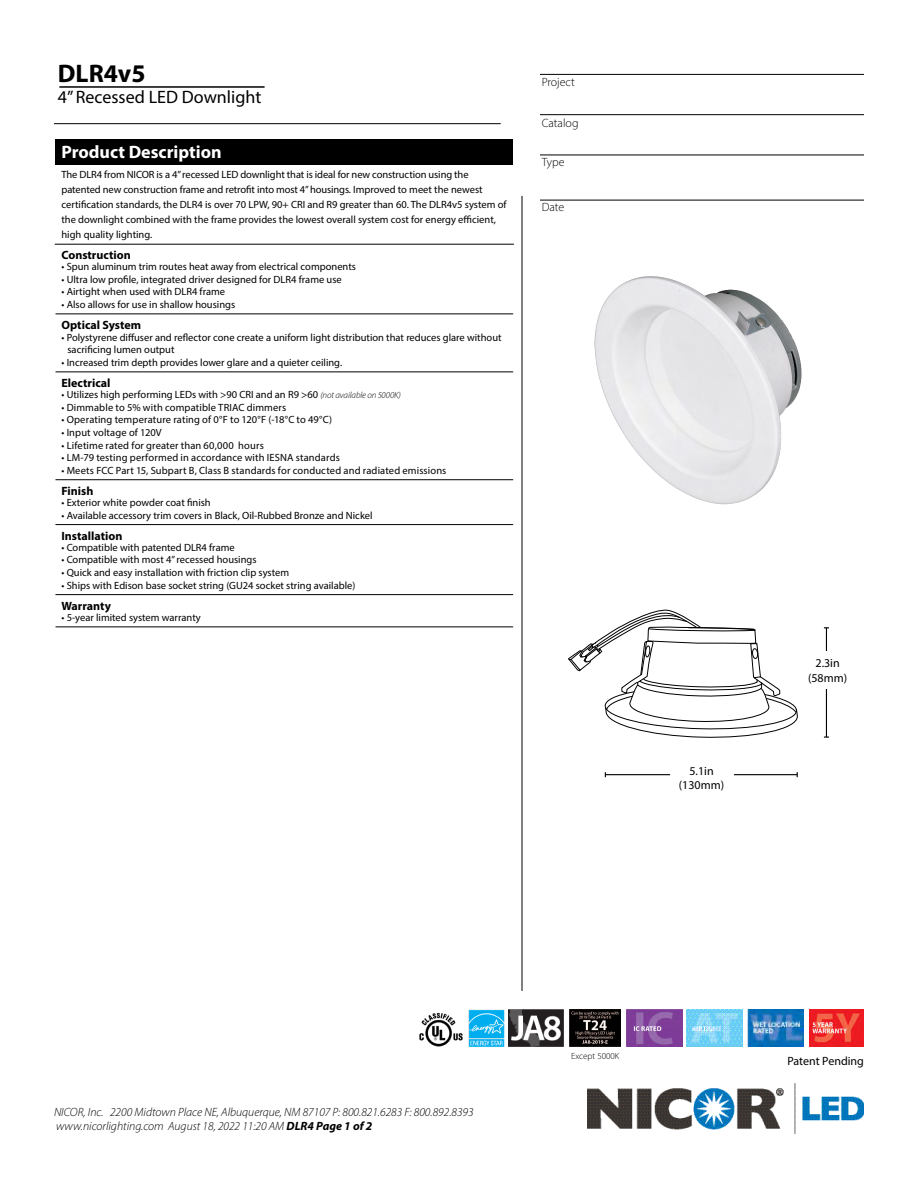
<style>
.page{position:relative;width:918px;height:1188px;background:#fff}
.page>*{position:absolute;margin:0;border:0;box-sizing:border-box;transform-origin:0 0}
.t1{font:700 25.5px "Myriad Pro";color:#000}
.t2{font:18px "Myriad Pro";color:#000}
.t3{font:700 18px "Myriad Pro";color:#fff}
.t4{font:italic 300 12px/14.4px "Myriad Pro";color:#000}
.t5{font:700 12px "Myriad Pro";color:#000}
.t6{font:12px/14.4px "Myriad Pro";color:#000;text-align:center}
.t7{font:300 12px "Myriad Pro";color:#000}
.t8{font:10.5px/15px "Myriad Pro";color:#000}
.t9{font:300 9px "Myriad Pro";color:#000}
.s1{font-weight:300;font-style:italic;font-size:9px}
.s2{font-weight:700}
</style>
<div class="page">
<img style="left:587px;top:1084px;width:277px;height:50px">
<hr style="left:522px;top:196px;width:1px;height:795px;background:#000">
<hr style="left:54px;top:123px;width:447px;height:1px;background:#000">
<hr style="left:59px;top:86px;width:206px;height:2px;background:#000">
<div style="left:56px;top:139px;width:457px;height:25px;background:#000"></div>
<hr style="left:55px;top:244px;width:459px;height:1px;background:#000">
<hr style="left:56px;top:314px;width:457px;height:1px;background:#000">
<hr style="left:56px;top:372px;width:457px;height:1px;background:#000">
<hr style="left:56px;top:479px;width:457px;height:1px;background:#000">
<hr style="left:56px;top:524px;width:457px;height:1px;background:#000">
<hr style="left:56px;top:594px;width:457px;height:1px;background:#000">
<hr style="left:56px;top:627px;width:457px;height:1px;background:#000">
<hr style="left:540px;top:155px;width:324px;height:1px;background:#000">
<hr style="left:540px;top:200px;width:324px;height:1px;background:#000">
<hr style="left:540px;top:114px;width:324px;height:1px;background:#000">
<hr style="left:540px;top:74px;width:324px;height:1px;background:#000">
<svg style="left:568px;top:609px;width:230px;height:129px"></svg>
<img style="left:594px;top:277px;width:208px;height:228px">
<img style="left:468px;top:1010px;width:37px;height:36px">
<img style="left:809px;top:1009px;width:55px;height:37px">
<img style="left:747px;top:1009px;width:56px;height:38px">
<img style="left:419px;top:1012px;width:44px;height:35px">
<img style="left:627px;top:1009px;width:55px;height:38px">
<img style="left:687px;top:1009px;width:55px;height:38px">
<img style="left:509px;top:1009px;width:55px;height:37px">
<hr style="left:605px;top:774px;width:192px;height:1px;background:#000">
<hr style="left:826px;top:628px;width:1px;height:109px;background:#000">
<div style="left:670px;top:764px;width:64px;height:28px;background:#fff"></div>
<div style="left:805px;top:652px;width:47px;height:37px;background:#fff"></div>
<img style="left:570px;top:1010px;width:51px;height:36px">
<h1 class="t1" style="left:58px;top:56px;width:89px">DLR4v5</h1>
<h2 class="t2" style="left:58px;top:86px;width:205px">4” Recessed LED Downlight</h2>
<h2 class="t3" style="left:62px;top:141px;width:162px">Product Description</h2>
<p class="t8" style="left:62px;top:167px;width:447px">The DLR4 from NICOR is a 4” recessed LED downlight that is ideal for new construction using the patented new construction frame and retrofit into most 4” housings. Improved to meet the newest certification standards, the DLR4 is over 70 LPW, 90+ CRI and R9 greater than 60. The DLR4v5 system of the downlight combined with the frame provides the lowest overall system cost for energy efficient, high quality lighting.</p>
<p class="t5" style="left:62px;top:247px;width:71px">Construction</p>
<p class="t8" style="left:62px;top:259px;width:296px">• Spun aluminum trim routes heat away from electrical components</p>
<p class="t8" style="left:62px;top:271px;width:282px">• Ultra low profile, integrated driver designed for DLR4 frame use</p>
<p class="t8" style="left:62px;top:284px;width:165px">• Airtight when used with DLR4 frame</p>
<p class="t8" style="left:62px;top:297px;width:175px">• Also allows for use in shallow housings</p>
<p class="t5" style="left:62px;top:317px;width:81px">Optical System</p>
<p class="t8" style="left:67px;top:331px;width:436px;line-height:12.6px;text-indent:-6px">• Polystyrene diffuser and reflector cone create a uniform light distribution that reduces glare without sacrificing lumen output</p>
<p class="t8" style="left:62px;top:355px;width:282px">• Increased trim depth provides lower glare and a quieter ceiling.</p>
<p class="t5" style="left:62px;top:375px;width:51px">Electrical</p>
<p class="t8" style="left:62px;top:387px;width:341px">• Utilizes high performing LEDs with &gt;90 CRI and an R9 &gt;60 <span class="s1">(not available on 5000K)</span></p>
<p class="t8" style="left:62px;top:400px;width:226px">• Dimmable to 5% with compatible TRIAC dimmers</p>
<p class="t8" style="left:62px;top:412px;width:272px">• Operating temperature rating of 0°F to 120°F (-18°C to 49°C)</p>
<p class="t8" style="left:62px;top:425px;width:102px">• Input voltage of 120V</p>
<p class="t8" style="left:62px;top:437px;width:204px">• Lifetime rated for greater than 60,000 hours</p>
<p class="t8" style="left:62px;top:450px;width:280px">• LM-79 testing performed in accordance with IESNA standards</p>
<p class="t8" style="left:62px;top:463px;width:386px">• Meets FCC Part 15, Subpart B, Class B standards for conducted and radiated emissions</p>
<p class="t5" style="left:62px;top:483px;width:33px">Finish</p>
<p class="t8" style="left:62px;top:495px;width:151px">• Exterior white powder coat finish</p>
<p class="t8" style="left:62px;top:507px;width:313px">• Available accessory trim covers in Black, Oil-Rubbed Bronze and Nickel</p>
<p class="t5" style="left:62px;top:528px;width:62px">Installation</p>
<p class="t8" style="left:62px;top:540px;width:175px">• Compatible with patented DLR4 frame</p>
<p class="t8" style="left:62px;top:552px;width:197px">• Compatible with most 4” recessed housings</p>
<p class="t8" style="left:62px;top:565px;width:229px">• Quick and easy installation with friction clip system</p>
<p class="t8" style="left:62px;top:577px;width:296px">• Ships with Edison base socket string (GU24 socket string available)</p>
<p class="t5" style="left:62px;top:598px;width:51px">Warranty</p>
<p class="t8" style="left:62px;top:610px;width:141px">• 5-year limited system warranty</p>
<p class="t7" style="left:542px;top:75px;width:35px">Project</p>
<p class="t7" style="left:542px;top:116px;width:38px">Catalog</p>
<p class="t7" style="left:542px;top:155px;width:24px">Type</p>
<p class="t7" style="left:542px;top:200px;width:24px">Date</p>
<p class="t6" style="left:679px;top:764px;width:47px">5.1in (130mm)</p>
<p class="t6" style="left:808px;top:656px;width:41px">2.3in (58mm)</p>
<p class="t4" style="left:54px;top:1104px;width:421px">NICOR, Inc. 2200 Midtown Place NE, Albuquerque, NM 87107 P: 800.821.6283 F: 800.892.8393 www.nicorlighting.com August 18, 2022 11:20 AM <span class="s2">DLR4 Page 1 of 2</span></p>
<p class="t9" style="left:571px;top:1051px;width:50px">Except 5000K</p>
<p class="t6" style="left:787px;top:1054px;width:78px">Patent Pending</p>
</div>
